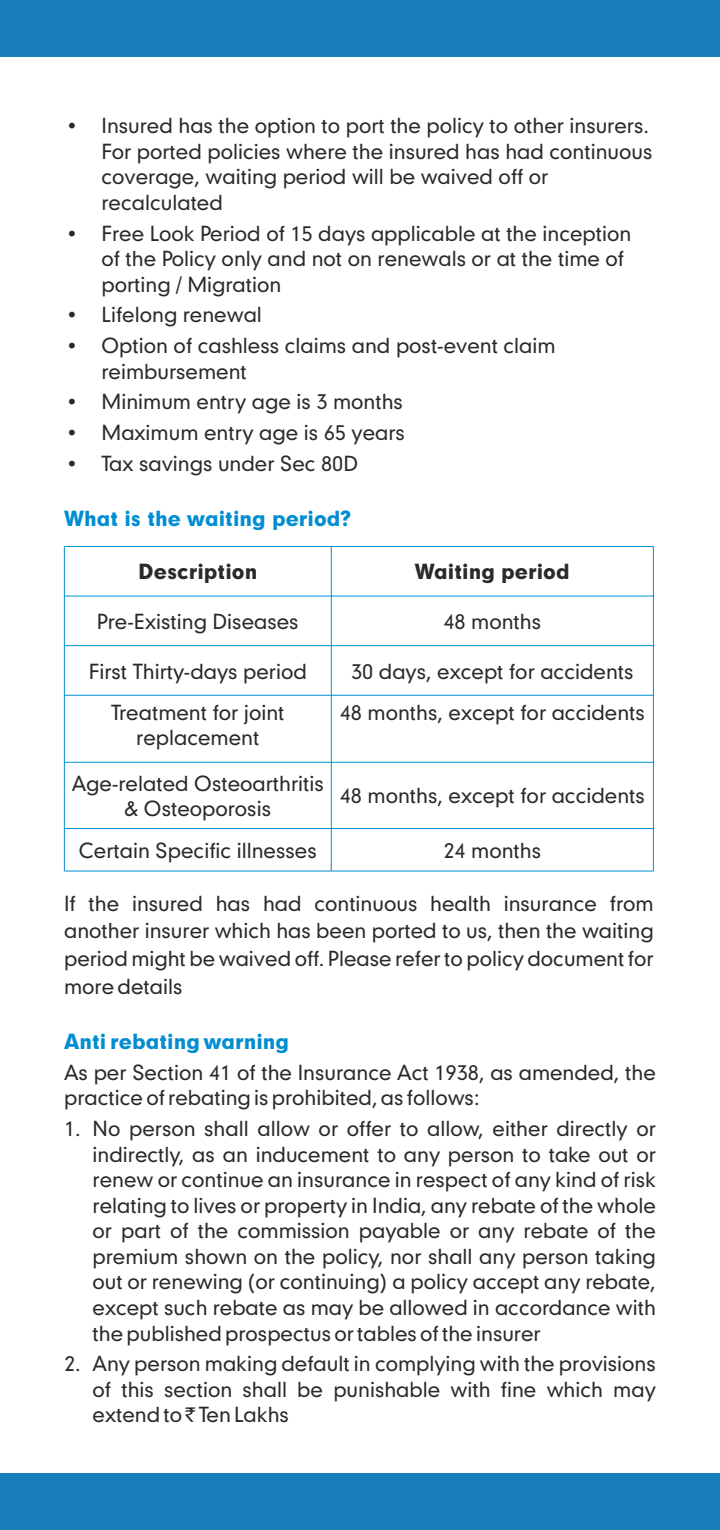
<style>
.page{position:relative;width:720px;height:1530px;background:#fff}
.page>*{position:absolute;margin:0;border:0;box-sizing:border-box;transform-origin:0 0}
.t1{font:20px/25.5px "Geometric 706 BT Medium B";color:#2b2a29}
.t2{font:20px "Geometric 706 BT Black B";color:#008dd2}
.t3{font:20px "Geometric 706 BT Black B";color:#2b2a29}
.s1{font-family:"Rupee Foradian"}
</style>
<div class="page">
<hr style="left:64px;top:546px;width:1px;height:325px;background:#008dd2">
<hr style="left:331px;top:546px;width:1px;height:325px;background:#008dd2">
<hr style="left:653px;top:546px;width:1px;height:325px;background:#008dd2">
<hr style="left:64px;top:871px;width:589px;height:1px;background:#008dd2">
<hr style="left:64px;top:828px;width:589px;height:1px;background:#008dd2">
<hr style="left:64px;top:762px;width:589px;height:1px;background:#008dd2">
<hr style="left:64px;top:695px;width:589px;height:1px;background:#008dd2">
<hr style="left:64px;top:645px;width:589px;height:1px;background:#008dd2">
<hr style="left:64px;top:596px;width:589px;height:1px;background:#008dd2">
<hr style="left:64px;top:546px;width:589px;height:1px;background:#008dd2">
<div style="left:0;top:1473px;width:720px;height:57px;background:#187fbc"></div>
<div style="left:0;top:0;width:720px;height:57px;background:#187fbc"></div>
<p class="t1" style="left:101px;top:115px;width:553px;text-indent:-35px">• Insured has the option to port the policy to other insurers.<br>For ported policies where the insured has had continuous coverage, waiting period will be waived off or recalculated</p>
<p class="t1" style="left:101px;top:223px;width:531px;text-indent:-35px">• Free Look Period of 15 days applicable at the inception of the Policy only and not on renewals or at the time of porting / Migration</p>
<p class="t1" style="left:66px;top:304px;width:197px">• Lifelong renewal</p>
<p class="t1" style="left:101px;top:335px;width:456px;text-indent:-35px">• Option of cashless claims and post-event claim reimbursement</p>
<p class="t1" style="left:66px;top:391px;width:338px">• Minimum entry age is 3 months</p>
<p class="t1" style="left:66px;top:422px;width:340px">• Maximum entry age is 65 years</p>
<p class="t1" style="left:66px;top:453px;width:294px">• Tax savings under Sec 80D</p>
<p class="t2" style="left:64px;top:511px;width:288px">What is the waiting period?</p>
<p class="t3" style="left:138px;top:564px;width:121px">Description</p>
<p class="t3" style="left:415px;top:564px;width:156px">Waiting period</p>
<p class="t1" style="left:97px;top:611px;width:203px">Pre-Existing Diseases</p>
<p class="t1" style="left:443px;top:611px;width:99px">48 months</p>
<p class="t1" style="left:89px;top:661px;width:220px">First Thirty-days period</p>
<p class="t1" style="left:351px;top:661px;width:284px">30 days, except for accidents</p>
<p class="t1" style="left:111px;top:702px;width:175px;text-align:center">Treatment for joint replacement</p>
<p class="t1" style="left:340px;top:702px;width:307px">48 months, except for accidents</p>
<p class="t1" style="left:72px;top:773px;width:254px;text-align:center">Age-related Osteoarthritis &amp; Osteoporosis</p>
<p class="t1" style="left:340px;top:786px;width:307px">48 months, except for accidents</p>
<p class="t1" style="left:79px;top:840px;width:239px">Certain Specific illnesses</p>
<p class="t1" style="left:443px;top:840px;width:99px">24 months</p>
<p class="t1" style="left:64px;top:891px;width:591px;line-height:28px;text-align:justify">If the insured has had continuous health insurance from another insurer which has been ported to us, then the waiting period might be waived off. Please refer to policy document for more details</p>
<p class="t2" style="left:64px;top:1034px;width:227px">Anti rebating warning</p>
<p class="t1" style="left:64px;top:1062px;width:593px">As per Section 41 of the Insurance Act 1938, as amended, the practice of rebating is prohibited, as follows:</p>
<p class="t1" style="left:93px;top:1118px;width:565px;text-align:justify;text-indent:-28px">1. No person shall allow or offer to allow, either directly or indirectly, as an inducement to any person to take out or renew or continue an insurance in respect of any kind of risk relating to lives or property in India, any rebate of the whole or part of the commission payable or any rebate of the premium shown on the policy, nor shall any person taking out or renewing (or continuing) a policy accept any rebate, except such rebate as may be allowed in accordance with the published prospectus or tables of the insurer</p>
<p class="t1" style="left:93px;top:1353px;width:565px;text-align:justify;text-indent:-28px">2. Any person making default in complying with the provisions of this section shall be punishable with fine which may extend to <span class="s1">`</span> Ten Lakhs</p>
</div>
